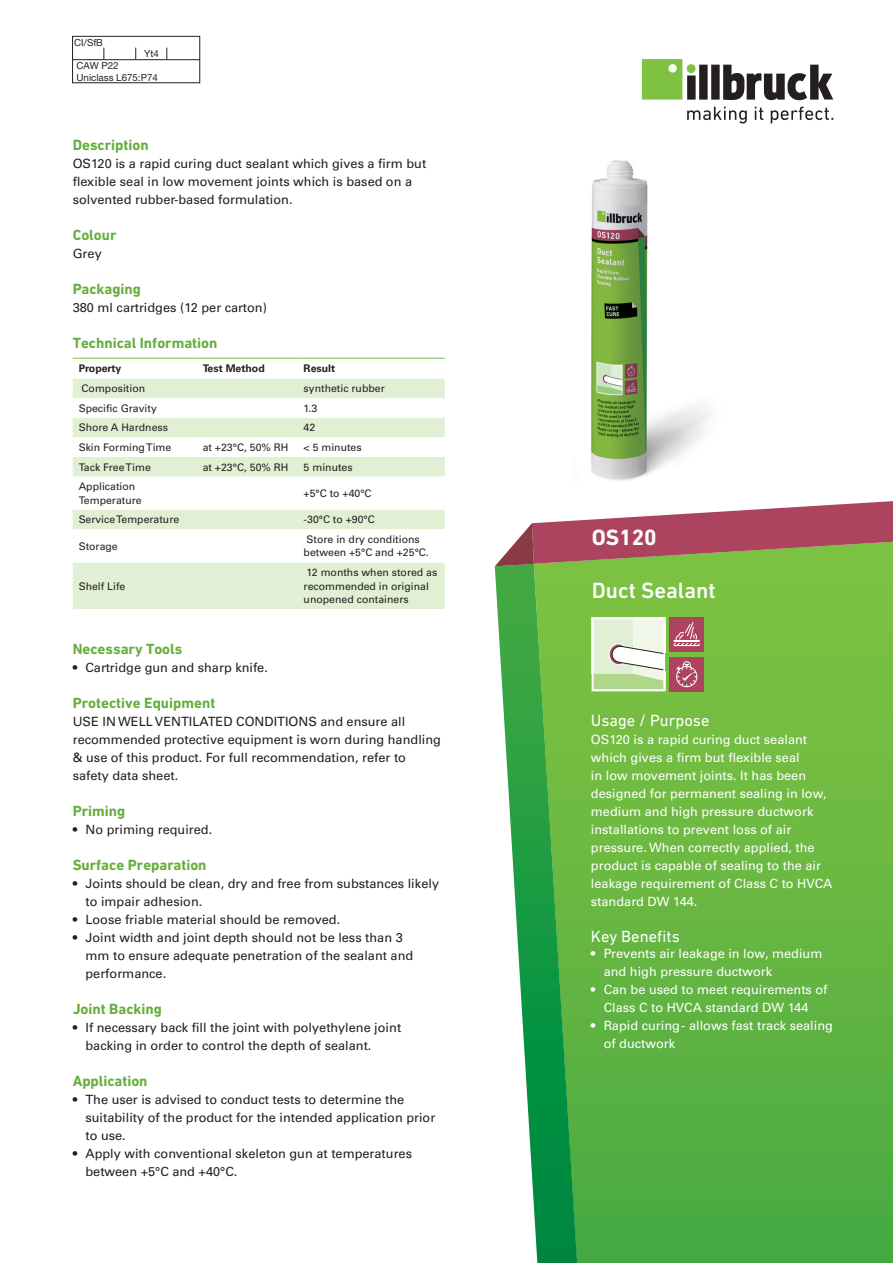
<style>
.page{position:relative;width:893px;height:1263px;background:#fff}
.page>*{position:absolute;margin:0;border:0;box-sizing:border-box;transform-origin:0 0}
.t1{font:500 22.5px "DIN Next W1 G";color:#fff}
.t2{font:700 22.5px "DIN Next W1 G";color:#fff}
.t3{font:16.5px "DIN Next W1 G";color:#fff}
.t4{font:700 15px "DIN Next W1 G";color:#66ae3d}
.t5{font:12.75px/18px "Univers LTCYR 55 Roman";color:#231f20}
.t6{font:12.75px/18px "Univers LTCYR 55 Roman";color:#fff}
.t7{font:10.5px/13.5px "Univers LTCYR 55 Roman";color:#231f20}
.t8{font:700 10.5px "Univers LTCYR 65";color:#231f20}
.t9{font:9.75px/11.7px "Helvetica Neue LT";color:#231f20}
</style>
<div class="page">
<svg style="left:642px;top:59px;width:191px;height:41px"></svg>
<svg style="left:687px;top:107px;width:60px;height:17px"></svg>
<svg style="left:755px;top:107px;width:8px;height:13px"></svg>
<svg style="left:771px;top:107px;width:62px;height:16px"></svg>
<svg style="left:578px;top:566px;width:315px;height:697px;background:#64b542"></svg>
<svg style="left:495px;top:566px;width:83px;height:697px"></svg>
<svg style="left:495px;top:501px;width:398px;height:65px"></svg>
<div style="left:73px;top:379px;width:372px;height:230px;background:#e1efd4"></div>
<svg style="left:73px;top:398px;width:372px;height:164px"></svg>
<hr style="left:73px;top:358px;width:124px;height:1px;background:#7bc142">
<hr style="left:197px;top:358px;width:101px;height:1px;background:#7bc142">
<hr style="left:298px;top:358px;width:147px;height:1px;background:#7bc142">
<div style="left:72px;top:36px;width:128px;height:47px;border:1px solid #231f20"></div>
<hr style="left:72px;top:59px;width:128px;height:1px;background:#231f20">
<svg style="left:104px;top:48px;width:1px;height:12px"></svg>
<svg style="left:135px;top:48px;width:1px;height:12px"></svg>
<svg style="left:167px;top:48px;width:1px;height:12px"></svg>
<svg style="left:592px;top:618px;width:112px;height:73px"></svg>
<img style="left:591px;top:160px;width:119px;height:321px">
<p class="t9" style="left:74px;top:37px;width:30px">CI/SfB</p>
<p class="t9" style="left:77px;top:60px;width:83px">CAW P22<br>Uniclass L675:P74</p>
<p class="t9" style="left:144px;top:47px;width:16px">Yt4</p>
<p class="t4" style="left:73px;top:136px;width:77px">Description</p>
<p class="t5" style="left:73px;top:153px;width:355px">OS120 is a rapid curing duct sealant which gives a firm but flexible seal in low movement joints which is based on a solvented rubber-based formulation.</p>
<p class="t4" style="left:73px;top:226px;width:45px">Colour</p>
<p class="t5" style="left:73px;top:243px;width:31px">Grey</p>
<p class="t4" style="left:73px;top:280px;width:70px">Packaging</p>
<p class="t5" style="left:73px;top:297px;width:196px">380 ml cartridges (12 per carton)</p>
<p class="t4" style="left:73px;top:334px;width:146px">Technical Information</p>
<p class="t8" style="left:79px;top:361px;width:44px">Property</p>
<p class="t8" style="left:203px;top:361px;width:64px">Test Method</p>
<p class="t8" style="left:304px;top:361px;width:33px">Result</p>
<p class="t7" style="left:82px;top:381px;width:65px">Composition</p>
<p class="t7" style="left:304px;top:381px;width:83px">synthetic rubber</p>
<p class="t7" style="left:79px;top:401px;width:80px">Specific Gravity</p>
<p class="t7" style="left:304px;top:401px;width:15px">1.3</p>
<p class="t7" style="left:79px;top:420px;width:91px">Shore A Hardness</p>
<p class="t7" style="left:304px;top:420px;width:13px">42</p>
<p class="t7" style="left:79px;top:440px;width:94px">Skin Forming Time</p>
<p class="t7" style="left:203px;top:440px;width:87px">at +23°C, 50% RH</p>
<p class="t7" style="left:304px;top:440px;width:60px">&lt; 5 minutes</p>
<p class="t7" style="left:79px;top:460px;width:74px">Tack Free Time</p>
<p class="t7" style="left:203px;top:460px;width:87px">at +23°C, 50% RH</p>
<p class="t7" style="left:304px;top:460px;width:51px">5 minutes</p>
<p class="t7" style="left:79px;top:479px;width:64px">Application<br>Temperature</p>
<p class="t7" style="left:304px;top:486px;width:69px">+5°C to +40°C</p>
<p class="t7" style="left:79px;top:512px;width:102px">Service Temperature</p>
<p class="t7" style="left:304px;top:512px;width:73px">-30°C to +90°C</p>
<p class="t7" style="left:79px;top:539px;width:41px">Storage</p>
<p class="t7" style="left:304px;top:532px;width:127px">Store in dry conditions between +5°C and +25°C.</p>
<p class="t7" style="left:79px;top:579px;width:48px">Shelf Life</p>
<p class="t7" style="left:304px;top:565px;width:135px">12 months when stored as recommended in original unopened containers</p>
<p class="t4" style="left:73px;top:640px;width:111px">Necessary Tools</p>
<p class="t5" style="left:73px;top:657px;width:197px">• Cartridge gun and sharp knife.</p>
<p class="t4" style="left:73px;top:694px;width:144px">Protective Equipment</p>
<p class="t5" style="left:73px;top:711px;width:370px">USE IN WELL VENTILATED CONDITIONS and ensure all recommended protective equipment is worn during handling &amp; use of this product. For full recommendation, refer to safety data sheet.</p>
<p class="t4" style="left:73px;top:802px;width:54px">Priming</p>
<p class="t5" style="left:73px;top:819px;width:141px">• No priming required.</p>
<p class="t4" style="left:73px;top:856px;width:135px">Surface Preparation</p>
<p class="t5" style="left:85px;top:873px;width:355px;text-indent:-13px">• Joints should be clean, dry and free from substances likely to impair adhesion.</p>
<p class="t5" style="left:73px;top:909px;width:269px">• Loose friable material should be removed.</p>
<p class="t5" style="left:85px;top:927px;width:329px;text-indent:-13px">• Joint width and joint depth should not be less than 3 mm to ensure adequate penetration of the sealant and performance.</p>
<p class="t4" style="left:73px;top:1000px;width:91px">Joint Backing</p>
<p class="t5" style="left:85px;top:1017px;width:317px;text-indent:-13px">• If necessary back fill the joint with polyethylene joint backing in order to control the depth of sealant.</p>
<p class="t4" style="left:73px;top:1072px;width:76px">Application</p>
<p class="t5" style="left:85px;top:1089px;width:351px;text-indent:-13px">• The user is advised to conduct tests to determine the suitability of the product for the intended application prior to use.</p>
<p class="t5" style="left:85px;top:1143px;width:328px;text-indent:-13px">• Apply with conventional skeleton gun at temperatures between +5°C and +40°C.</p>
<h1 class="t2" style="left:592px;top:524px;width:67px">OS120</h1>
<h1 class="t1" style="left:592px;top:578px;width:126px">Duct Sealant</h1>
<p class="t3" style="left:591px;top:710px;width:120px">Usage / Purpose</p>
<p class="t6" style="left:591px;top:729px;width:243px">OS120 is a rapid curing duct sealant which gives a firm but flexible seal<br>in low movement joints. It has been designed for permanent sealing in low, medium and high pressure ductwork installations to prevent loss of air pressure. When correctly applied, the product is capable of sealing to the air leakage requirement of Class C to HVCA standard DW 144.</p>
<p class="t3" style="left:591px;top:926px;width:90px">Key Benefits</p>
<p class="t6" style="left:604px;top:944px;width:220px;text-indent:-13px">• Prevents air leakage in low, medium and high pressure ductwork</p>
<p class="t6" style="left:591px;top:980px;width:238px;text-align:center">• Can be used to meet requirements of<br>Class C to HVCA standard DW 144</p>
<p class="t6" style="left:604px;top:1016px;width:231px;text-indent:-13px">• Rapid curing - allows fast track sealing of ductwork</p>
</div>
